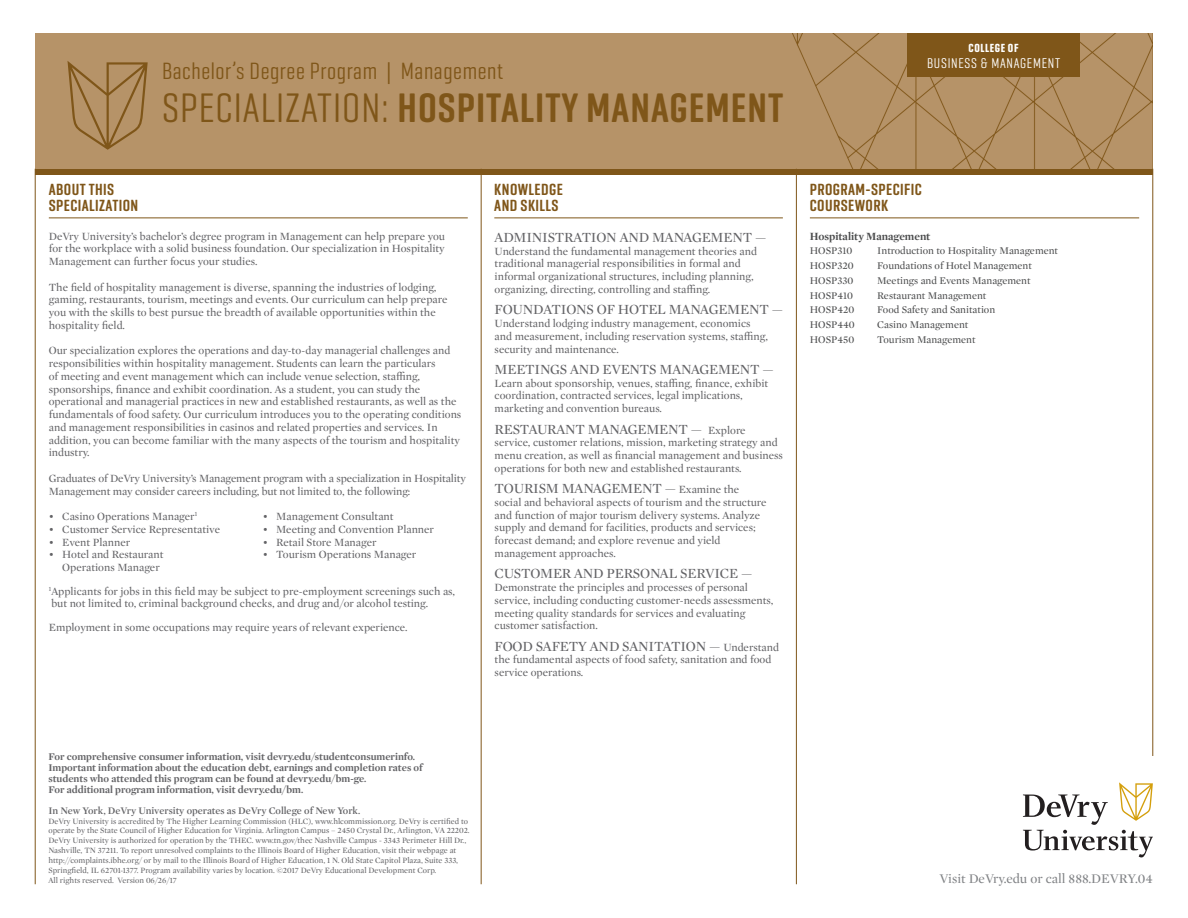
<style>
.page{position:relative;width:1188px;height:918px;background:#fff}
.page>*{position:absolute;margin:0;border:0;box-sizing:border-box;transform-origin:0 0}
.Specialization_Heade{font:600 42px "Geogrotesque Comp";letter-spacing:.025em;color:#7f5619}
.Bachelor_s_Degree_Pr{font:24px "Geogrotesque Comp";letter-spacing:.025em;color:#7f5619}
.Bold_Copy_Headers_wi{font:600 16.5px/16.5px "Geogrotesque Comp";letter-spacing:.025em;color:#7f5619}
.College_of_Tab_Regul{font:14.4px "Geogrotesque Comp";letter-spacing:.05em;color:#fff}
.Knowledge___Skills_C{font:14.25px "Mercury Display";letter-spacing:-.015em;color:#636366}
.t1{font:13.5px "Mercury Display";color:#808285}
.College_of_Tab_Bold{font:700 12px "Geogrotesque Comp";letter-spacing:.05em;color:#fff}
.Mercury_Body_Copy{font:11.25px/12.8px "Mercury Display";color:#636366}
.Knowledge___Skills_C-2{font:11.25px/12.8px "Mercury Display";color:#636366}
.Mercury_Class_Names{font:700 11.25px "Mercury Display";color:#4b4c4d}
.Disclaimer_Front_Pag{font:700 10.5px/11.2px "Mercury Display";color:#636366}
.Mercury_Class_Names-2{font:10.5px "Mercury Display";color:#4b4c4d}
.Disclaimer_Back_Page{font:600 10.35px "Mercury Display";color:#636366}
.Disclaimer_Back_Page-2{font:8.25px/9.9px "Mercury Display";color:#636366}
.s1{font-weight:400}
.s2{font-size:11.25px}
</style>
<div class="page">
<div style="left:35px;top:34px;width:1118px;height:135px;background:#b69368"></div>
<svg style="left:36px;top:169px;width:1117px;height:7px;background:#916e39"></svg>
<hr style="left:1153px;top:169px;width:1px;height:587px;background:#7f5619">
<hr style="left:35px;top:169px;width:1px;height:715px;background:#7f5619">
<hr style="left:481px;top:169px;width:1px;height:715px;background:#7f5619">
<hr style="left:796px;top:169px;width:1px;height:715px;background:#7f5619">
<hr style="left:810px;top:218px;width:329px;height:1px;background:#7f5619">
<hr style="left:49px;top:218px;width:419px;height:1px;background:#7f5619">
<hr style="left:494px;top:218px;width:289px;height:1px;background:#7f5619">
<svg style="left:1023px;top:782px;width:130px;height:75px"></svg>
<div style="left:907px;top:34px;width:173px;height:43px;background:#7f5619"></div>
<svg style="left:68px;top:61px;width:80px;height:89px;background:#ab8759"></svg>
<p class="Bachelor_s_Degree_Pr" style="left:162px;top:56px;width:343px">Bachelor’s Degree Program | Management</p>
<p class="Specialization_Heade" style="left:162px;top:81px;width:623px"><span class="s1">SPECIALIZATION:</span> HOSPITALITY MANAGEMENT</p>
<p class="Bold_Copy_Headers_wi" style="left:49px;top:180px;width:91px">ABOUT THIS<br>SPECIALIZATION</p>
<p class="Bold_Copy_Headers_wi" style="left:494px;top:180px;width:70px">KNOWLEDGE<br>AND SKILLS</p>
<p class="Mercury_Body_Copy" style="left:49px;top:229px;width:398px;text-align:justify">DeVry University’s bachelor’s degree program in Management can help prepare you for the workplace with a solid business foundation. Our specialization in Hospitality Management can further focus your studies.</p>
<p class="Mercury_Body_Copy" style="left:49px;top:280px;width:400px">The field of hospitality management is diverse, spanning the industries of lodging, gaming, restaurants, tourism, meetings and events. Our curriculum can help prepare you with the skills to best pursue the breadth of available opportunities within the hospitality field.</p>
<p class="Mercury_Body_Copy" style="left:49px;top:344px;width:414px">Our specialization explores the operations and day-to-day managerial challenges and responsibilities within hospitality management. Students can learn the particulars<br>of meeting and event management which can include venue selection, staffing, sponsorships, finance and exhibit coordination. As a student, you can study the operational and managerial practices in new and established restaurants, as well as the fundamentals of food safety. Our curriculum introduces you to the operating conditions and management responsibilities in casinos and related properties and services. In addition, you can become familiar with the many aspects of the tourism and hospitality industry.</p>
<p class="Mercury_Body_Copy" style="left:49px;top:471px;width:419px">Graduates of DeVry University’s Management program with a specialization in Hospitality<br>Management may consider careers including, but not limited to, the following:</p>
<p class="Mercury_Body_Copy" style="left:49px;top:509px;width:150px">• Casino Operations Manager<sup>1</sup></p>
<p class="Mercury_Body_Copy" style="left:49px;top:522px;width:173px">• Customer Service Representative</p>
<p class="Mercury_Body_Copy" style="left:49px;top:535px;width:83px">• Event Planner</p>
<p class="Mercury_Body_Copy" style="left:62px;top:548px;width:103px;text-indent:-14px">• Hotel and Restaurant<br>Operations Manager</p>
<p class="Mercury_Body_Copy" style="left:263px;top:509px;width:132px">• Management Consultant</p>
<p class="Mercury_Body_Copy" style="left:263px;top:522px;width:173px">• Meeting and Convention Planner</p>
<p class="Mercury_Body_Copy" style="left:263px;top:535px;width:115px">• Retail Store Manager</p>
<p class="Mercury_Body_Copy" style="left:263px;top:548px;width:155px">• Tourism Operations Manager</p>
<p class="Mercury_Body_Copy" style="left:49px;top:585px;width:408px;line-height:12px"><sup>1</sup>Applicants for jobs in this field may be subject to pre-employment screenings such as, but not limited to, criminal background checks, and drug and/or alcohol testing.</p>
<p class="Mercury_Body_Copy" style="left:49px;top:620px;width:360px">Employment in some occupations may require years of relevant experience.</p>
<p class="Knowledge___Skills_C" style="left:495px;top:227px;width:273px">ADMINISTRATION AND MANAGEMENT —</p>
<p class="Knowledge___Skills_C-2" style="left:495px;top:244px;width:264px">Understand the fundamental management theories and traditional managerial responsibilities in formal and informal organizational structures, including planning, organizing, directing, controlling and staffing.</p>
<p class="Knowledge___Skills_C" style="left:495px;top:300px;width:290px">FOUNDATIONS OF HOTEL MANAGEMENT —</p>
<p class="Knowledge___Skills_C-2" style="left:495px;top:317px;width:275px">Understand lodging industry management, economics and measurement, including reservation systems, staffing, security and maintenance.</p>
<p class="Knowledge___Skills_C" style="left:495px;top:359px;width:281px">MEETINGS AND EVENTS MANAGEMENT —</p>
<p class="Knowledge___Skills_C-2" style="left:495px;top:376px;width:275px">Learn about sponsorship, venues, staffing, finance, exhibit coordination, contracted services, legal implications, marketing and convention bureaus.</p>
<p class="Knowledge___Skills_C" style="left:495px;top:419px;width:253px">RESTAURANT MANAGEMENT — <span class="s2">Explore</span></p>
<p class="Knowledge___Skills_C-2" style="left:495px;top:436px;width:290px">service, customer relations, mission, marketing strategy and menu creation, as well as financial management and business operations for both new and established restaurants.</p>
<p class="Knowledge___Skills_C" style="left:495px;top:479px;width:246px">TOURISM MANAGEMENT — <span class="s2">Examine the</span></p>
<p class="Knowledge___Skills_C-2" style="left:495px;top:495px;width:273px">social and behavioral aspects of tourism and the structure and function of major tourism delivery systems. Analyze supply and demand for facilities, products and services; forecast demand; and explore revenue and yield management approaches.</p>
<p class="Knowledge___Skills_C" style="left:495px;top:564px;width:259px">CUSTOMER AND PERSONAL SERVICE —</p>
<p class="Knowledge___Skills_C-2" style="left:495px;top:581px;width:280px">Demonstrate the principles and processes of personal service, including conducting customer-needs assessments, meeting quality standards for services and evaluating customer satisfaction.</p>
<p class="Knowledge___Skills_C" style="left:495px;top:636px;width:286px">FOOD SAFETY AND SANITATION — <span class="s2">Understand</span></p>
<p class="Knowledge___Skills_C-2" style="left:495px;top:653px;width:278px">the fundamental aspects of food safety, sanitation and food service operations.</p>
<p class="College_of_Tab_Bold" style="left:969px;top:40px;width:51px">COLLEGE OF</p>
<p class="College_of_Tab_Regul" style="left:927px;top:54px;width:135px">BUSINESS &amp; MANAGEMENT</p>
<p class="Bold_Copy_Headers_wi" style="left:810px;top:180px;width:113px">PROGRAM-SPECIFIC<br>COURSEWORK</p>
<p class="Mercury_Class_Names" style="left:810px;top:228px;width:122px">Hospitality Management</p>
<p class="Mercury_Class_Names-2" style="left:810px;top:244px;width:44px">HOSP310</p>
<p class="Mercury_Class_Names-2" style="left:877px;top:244px;width:182px">Introduction to Hospitality Management</p>
<p class="Mercury_Class_Names-2" style="left:810px;top:258px;width:46px">HOSP320</p>
<p class="Mercury_Class_Names-2" style="left:877px;top:258px;width:156px">Foundations of Hotel Management</p>
<p class="Mercury_Class_Names-2" style="left:810px;top:273px;width:45px">HOSP330</p>
<p class="Mercury_Class_Names-2" style="left:877px;top:273px;width:155px">Meetings and Events Management</p>
<p class="Mercury_Class_Names-2" style="left:810px;top:288px;width:45px">HOSP410</p>
<p class="Mercury_Class_Names-2" style="left:877px;top:288px;width:111px">Restaurant Management</p>
<p class="Mercury_Class_Names-2" style="left:810px;top:303px;width:46px">HOSP420</p>
<p class="Mercury_Class_Names-2" style="left:877px;top:303px;width:119px">Food Safety and Sanitation</p>
<p class="Mercury_Class_Names-2" style="left:810px;top:317px;width:47px">HOSP440</p>
<p class="Mercury_Class_Names-2" style="left:877px;top:317px;width:93px">Casino Management</p>
<p class="Mercury_Class_Names-2" style="left:810px;top:332px;width:46px">HOSP450</p>
<p class="Mercury_Class_Names-2" style="left:877px;top:332px;width:100px">Tourism Management</p>
<p class="Disclaimer_Front_Pag" style="left:48px;top:750px;width:368px">For comprehensive consumer information, visit devry.edu/studentconsumerinfo.</p>
<p class="Disclaimer_Front_Pag" style="left:48px;top:761px;width:376px">Important information about the education debt, earnings and completion rates of students who attended this program can be found at devry.edu/bm-ge.<br>For additional program information, visit devry.edu/bm.</p>
<p class="Disclaimer_Back_Page" style="left:48px;top:803px;width:313px">In New York, DeVry University operates as DeVry College of New York.</p>
<p class="Disclaimer_Back_Page-2" style="left:48px;top:816px;width:423px">DeVry University is accredited by The Higher Learning Commission (HLC), www.hlcommission.org. DeVry is certified to operate by the State Council of Higher Education for Virginia. Arlington Campus – 2450 Crystal Dr., Arlington, VA 22202.<br>DeVry University is authorized for operation by the THEC. www.tn.gov/thec Nashville Campus - 3343 Perimeter Hill Dr., Nashville, TN 37211. To report unresolved complaints to the Illinois Board of Higher Education, visit their webpage at http://complaints.ibhe.org/ or by mail to the Illinois Board of Higher Education, 1 N. Old State Capitol Plaza, Suite 333, Springfield, IL 62701-1377. Program availability varies by location. ©2017 DeVry Educational Development Corp.<br>All rights reserved. Version 06/26/17</p>
<p class="t1" style="left:940px;top:869px;width:215px">Visit DeVry.edu or call 888.DEVRY.04</p>
</div>
